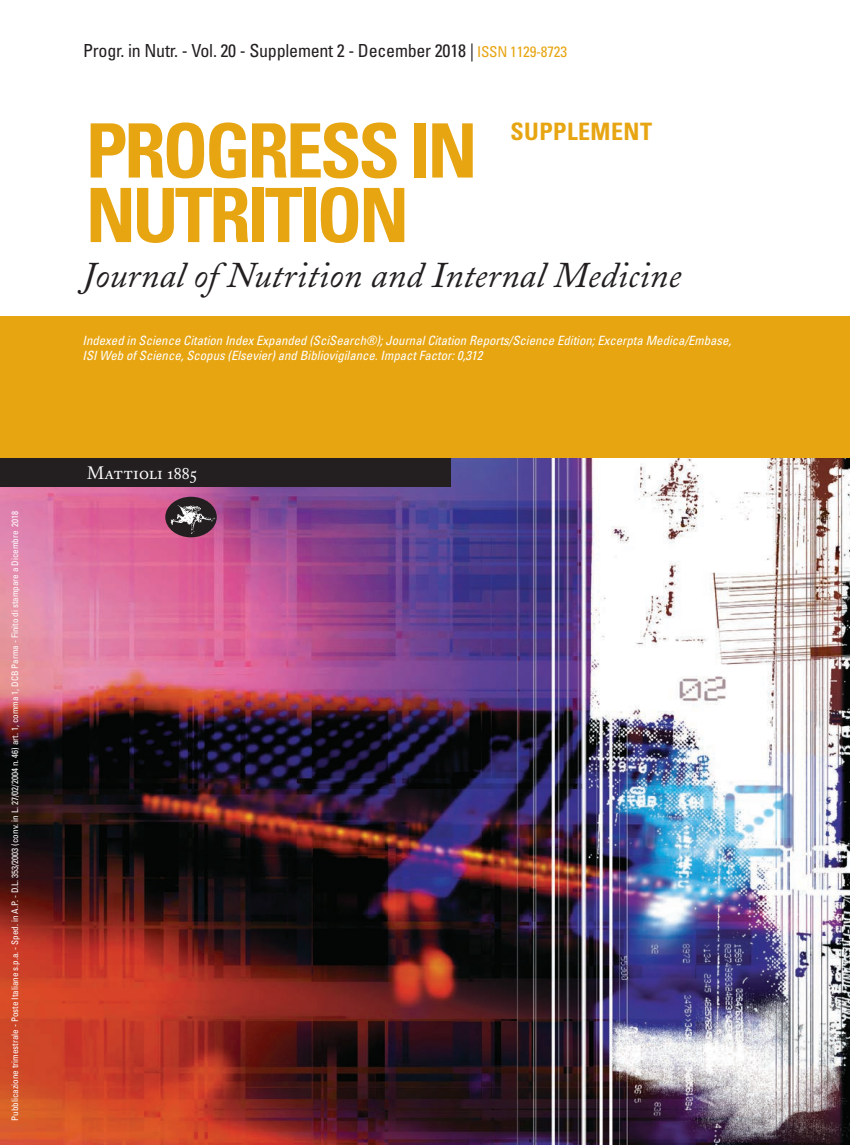
<style>
.page{position:relative;width:850px;height:1145px;background:#fff}
.page>*{position:absolute;margin:0;border:0;box-sizing:border-box;transform-origin:0 0}
.t1{font:700 condensed 75px/64.5px "Univers";letter-spacing:-.045em;color:#e7a512}
.t2{font:italic 36px "Mattioli 1885";letter-spacing:.005em;color:#231f20}
.t3{font:700 condensed 24px "Univers";letter-spacing:.02em;color:#e7a512}
.t4{font:condensed 18px "Univers";letter-spacing:-.015em;color:#231f20}
.t5{font:18px "Mattioli 1885 Regular SC";color:#fff}
.t6{font:italic condensed 12.75px/15px "Univers";color:#fff}
.t7{font:condensed 9px "Univers";color:#fff}
.s1{font-size:15px;color:#e7a512}
</style>
<div class="page">
<img style="left:0;top:457px;width:849px;height:687px">
<div style="left:0;top:457px;width:450px;height:30px;background:#231f20"></div>
<svg style="left:165px;top:496px;width:52px;height:41px"></svg>
<img style="left:165px;top:504px;width:51px;height:31px">
<div style="left:0;top:316px;width:849px;height:141px;background:#e7a512"></div>
<p class="t7" style="left:9px;top:1120px;width:611px;rotate:-90deg">Pubblicazione trimestrale - Poste Italiane s.p.a. - Sped. in A.P. - D.L. 353/2003 (conv. in L. 27/02/2004 n. 46) art. 1, comma 1, DCB Parma - Finito di stampare a Dicembre 2018</p>
<h3 class="t4" style="left:83px;top:39px;width:485px">Progr. in Nutr. - Vol. 20 - Supplement 2 - December 2018 | <span class="s1">ISSN 1129-8723</span></h3>
<h1 class="t1" style="left:86px;top:118px;width:383px">PROGRESS IN<br>NUTRITION</h1>
<h3 class="t3" style="left:510px;top:117px;width:143px">SUPPLEMENT</h3>
<h2 class="t2" style="left:83px;top:253px;width:599px">Journal of Nutrition and Internal Medicine</h2>
<p class="t6" style="left:83px;top:333px;width:650px">Indexed in Science Citation Index Expanded (SciSearch®); Journal Citation Reports/Science Edition; Excerpta Medica/Embase,<br>ISI Web of Science, Scopus (Elsevier) and Bibliovigilance. Impact Factor: 0,312</p>
<h3 class="t5" style="left:87px;top:462px;width:112px">Mattioli 1885</h3>
</div>
